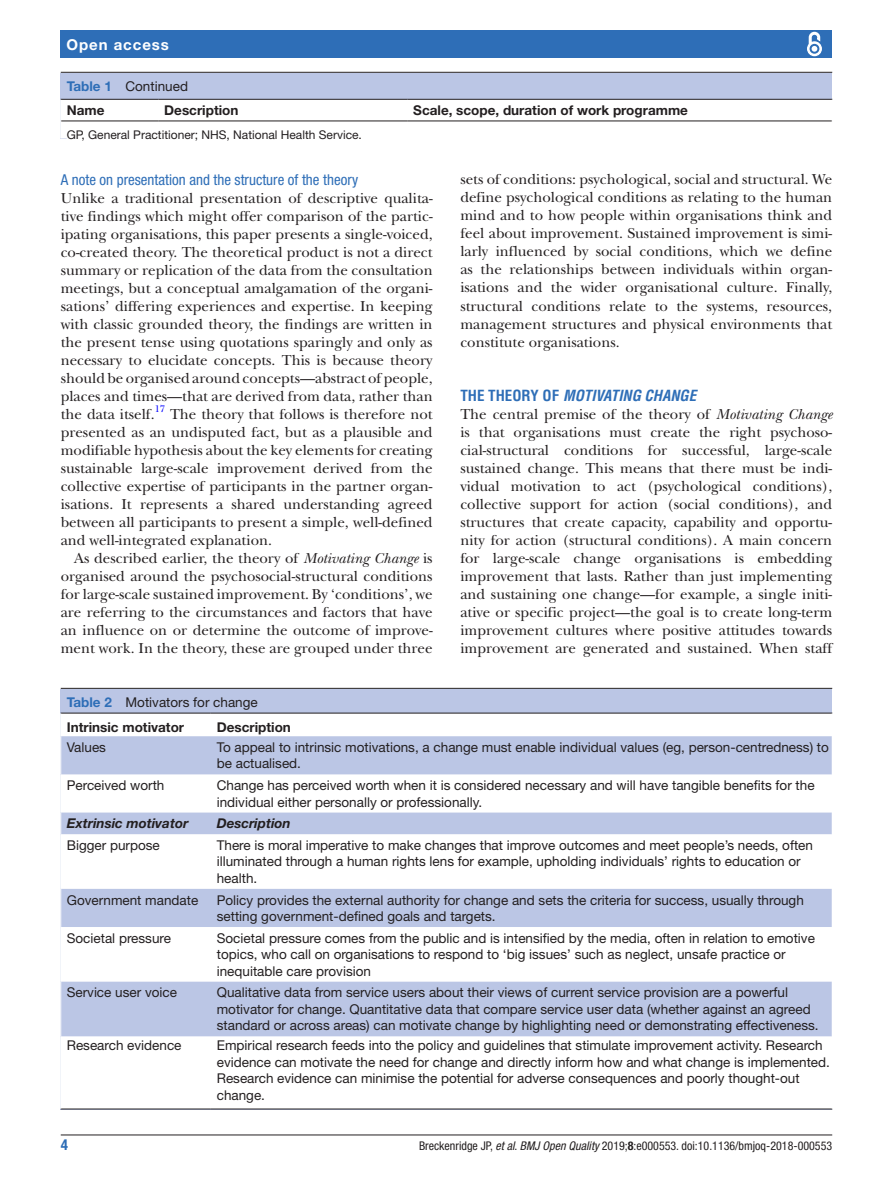
<style>
.page{position:relative;width:893px;height:1191px;background:#fff}
.page>*{position:absolute;margin:0;border:0;box-sizing:border-box;transform-origin:0 0}
.t1{font:15px/18px "New Baskerville";color:#231f20;text-align:justify}
.t2{font:condensed 15px "Helvetica Neue LT Std";color:#2e6eb7}
.t3{font:italic 700 condensed 15px "Helvetica LT Std";color:#2e6eb7}
.t4{font:700 15px "Helvetica Neue LT Std";letter-spacing:.065em;color:#fff}
.t5{font:700 condensed 15px "Helvetica Neue LT Std";color:#2e6eb7}
.t6{font:13.5px/16.5px "Helvetica Neue LT Std";color:#231f20}
.t7{font:700 13.5px "Helvetica Neue LT Std";color:#231f20}
.t8{font:italic 700 13.5px "Helvetica Neue LT Std";color:#231f20}
.t9{font:condensed 12px "Helvetica Neue LT Std";color:#231f20}
.t10{font:12px "Helvetica Neue LT Std";color:#231f20}
.t11{font:9.9px "New Baskerville";color:#00f}
.s1{font-weight:700;color:#2e6eb7}
.s2{font-style:italic}
.s3{font-weight:700}
.s4{font-style:normal}
</style>
<div class="page">
<hr style="left:61px;top:1134px;width:771px;height:1px;background:#231f20">
<div style="left:61px;top:31px;width:771px;height:27px;background:#2e6eb7"></div>
<svg style="left:807px;top:31px;width:15px;height:26px"></svg>
<div style="left:61px;top:91px;width:771px;height:47px;background:#bbc6e5"></div>
<svg style="left:60px;top:99px;width:773px;height:39px;background:#f4f4f4"></svg>
<div style="left:61px;top:73px;width:771px;height:18px;background:#bbc6e5"></div>
<hr style="left:61px;top:72px;width:771px;height:1px;background:#231f20">
<div style="left:61px;top:689px;width:771px;height:420px;background:#bbc6e5"></div>
<hr style="left:61px;top:688px;width:771px;height:1px;background:#231f20">
<svg style="left:61px;top:713px;width:771px;height:395px;fill:#fff"></svg>
<hr style="left:61px;top:712px;width:150px;height:1px;background:#231f20">
<hr style="left:211px;top:712px;width:621px;height:1px;background:#231f20">
<hr style="left:61px;top:1108px;width:150px;height:1px;background:#231f20">
<hr style="left:211px;top:1108px;width:621px;height:1px;background:#231f20">
<svg style="left:60px;top:713px;width:1px;height:23px"></svg>
<svg style="left:60px;top:812px;width:1px;height:22px"></svg>
<p class="t4" style="left:66px;top:35px;width:104px">Open access</p>
<p class="t6" style="left:67px;top:77px;width:123px"><span class="s1">Table 1</span> Continued</p>
<p class="t7" style="left:67px;top:102px;width:39px">Name</p>
<p class="t7" style="left:164px;top:102px;width:76px">Description</p>
<p class="t7" style="left:413px;top:102px;width:276px">Scale, scope, duration of work programme</p>
<p class="t10" style="left:67px;top:127px;width:297px">GP, General Practitioner; NHS, National Health Service.</p>
<p class="t2" style="left:61px;top:171px;width:299px">A note on presentation and the structure of the theory</p>
<p class="t1" style="left:61px;top:189px;width:373px">Unlike a traditional presentation of descriptive qualita&shy;tive findings which might offer comparison of the partic&shy;ipating organisations, this paper presents a single-voiced, co-created theory. The theoretical product is not a direct summary or replication of the data from the consultation meetings, but a conceptual amalgamation of the organi&shy;sations’ differing experiences and expertise. In keeping with classic grounded theory, the findings are written in the present tense using quotations sparingly and only as necessary to elucidate concepts. This is because theory should be organised around concepts—abstract of people, places and times—that are derived from data, rather than the data itself.</p>
<p class="t11" style="left:155px;top:403px;width:12px">17</p>
<p class="t1" style="left:61px;top:405px;width:373px;text-indent:109px">The theory that follows is therefore not presented as an undisputed fact, but as a plausible and modifiable hypothesis about the key elements for creating sustainable large-scale improvement derived from the collective expertise of participants in the partner organ&shy;isations. It represents a shared understanding agreed between all participants to present a simple, well-defined and well-integrated explanation.</p>
<p class="t1" style="left:61px;top:549px;width:373px;text-indent:14px">As described earlier, the theory of <span class="s2">Motivating Change</span> is organised around the psychosocial-structural conditions for large-scale sustained improvement. By ‘conditions’, we are referring to the circumstances and factors that have an influence on or determine the outcome of improve&shy;ment work. In the theory, these are grouped under three</p>
<p class="t6" style="left:67px;top:689px;width:192px;line-height:25px"><span class="s1">Table 2</span> Motivators for change<br><span class="s3">Intrinsic motivator</span></p>
<p class="t7" style="left:217px;top:718px;width:76px">Description</p>
<p class="t1" style="left:460px;top:171px;width:373px">sets of conditions: psychological, social and structural. We define psychological conditions as relating to the human mind and to how people within organisations think and feel about improvement. Sustained improvement is simi&shy;larly influenced by social conditions, which we define as the relationships between individuals within organ&shy;isations and the wider organisational culture. Finally, structural conditions relate to the systems, resources, management structures and physical environments that constitute organisations.</p>
<p class="t3" style="left:460px;top:386px;width:237px"><span class="s4">THE THEORY OF</span> MOTIVATING CHANGE</p>
<p class="t1" style="left:460px;top:405px;width:373px">The central premise of the theory of <span class="s2">Motivating Change </span>is that organisations must create the right psychoso&shy;cial-structural conditions for successful, large-scale sustained change. This means that there must be indi&shy;vidual motivation to act (psychological conditions), collective support for action (social conditions), and structures that create capacity, capability and opportu&shy;nity for action (structural conditions). A main concern for large-scale change organisations is embedding improvement that lasts. Rather than just implementing and sustaining one change—for example, a single initi&shy;ative or specific project—the goal is to create long-term improvement cultures where positive attitudes towards improvement are generated and sustained. When staff</p>
<p class="t6" style="left:67px;top:738px;width:41px">Values</p>
<p class="t6" style="left:217px;top:738px;width:614px">To appeal to intrinsic motivations, a change must enable individual values (eg, person-centredness) to be actualised.</p>
<p class="t6" style="left:67px;top:777px;width:99px">Perceived worth</p>
<p class="t6" style="left:217px;top:777px;width:599px">Change has perceived worth when it is considered necessary and will have tangible benefits for the individual either personally or professionally.</p>
<p class="t8" style="left:67px;top:815px;width:123px">Extrinsic motivator</p>
<p class="t8" style="left:217px;top:815px;width:76px">Description</p>
<p class="t6" style="left:67px;top:836px;width:95px">Bigger purpose</p>
<p class="t6" style="left:217px;top:836px;width:598px">There is moral imperative to make changes that improve outcomes and meet people’s needs, often illuminated through a human rights lens for example, upholding individuals’ rights to education or health.</p>
<p class="t6" style="left:67px;top:891px;width:133px">Government mandate</p>
<p class="t6" style="left:217px;top:891px;width:589px">Policy provides the external authority for change and sets the criteria for success, usually through setting government-defined goals and targets.</p>
<p class="t6" style="left:67px;top:929px;width:106px">Societal pressure</p>
<p class="t6" style="left:217px;top:929px;width:600px">Societal pressure comes from the public and is intensified by the media, often in relation to emotive topics, who call on organisations to respond to ‘big issues’ such as neglect, unsafe practice or inequitable care provision</p>
<p class="t6" style="left:67px;top:984px;width:112px">Service user voice</p>
<p class="t6" style="left:217px;top:984px;width:603px">Qualitative data from service users about their views of current service provision are a powerful motivator for change. Quantitative data that compare service user data (whether against an agreed standard or across areas) can motivate change by highlighting need or demonstrating effectiveness.</p>
<p class="t6" style="left:67px;top:1037px;width:116px">Research evidence</p>
<p class="t6" style="left:217px;top:1037px;width:615px">Empirical research feeds into the policy and guidelines that stimulate improvement activity. Research evidence can motivate the need for change and directly inform how and what change is implemented.<br>Research evidence can minimise the potential for adverse consequences and poorly thought-out change.</p>
<p class="t5" style="left:61px;top:1135px;width:9px">4</p>
<p class="t9" style="left:419px;top:1138px;width:415px">Breckenridge JP, <span class="s2">et al</span>. <span class="s2">BMJ Open Quality</span> 2019;<span class="s3">8</span>:e000553. doi:10.1136/bmjoq-2018-000553</p>
</div>
